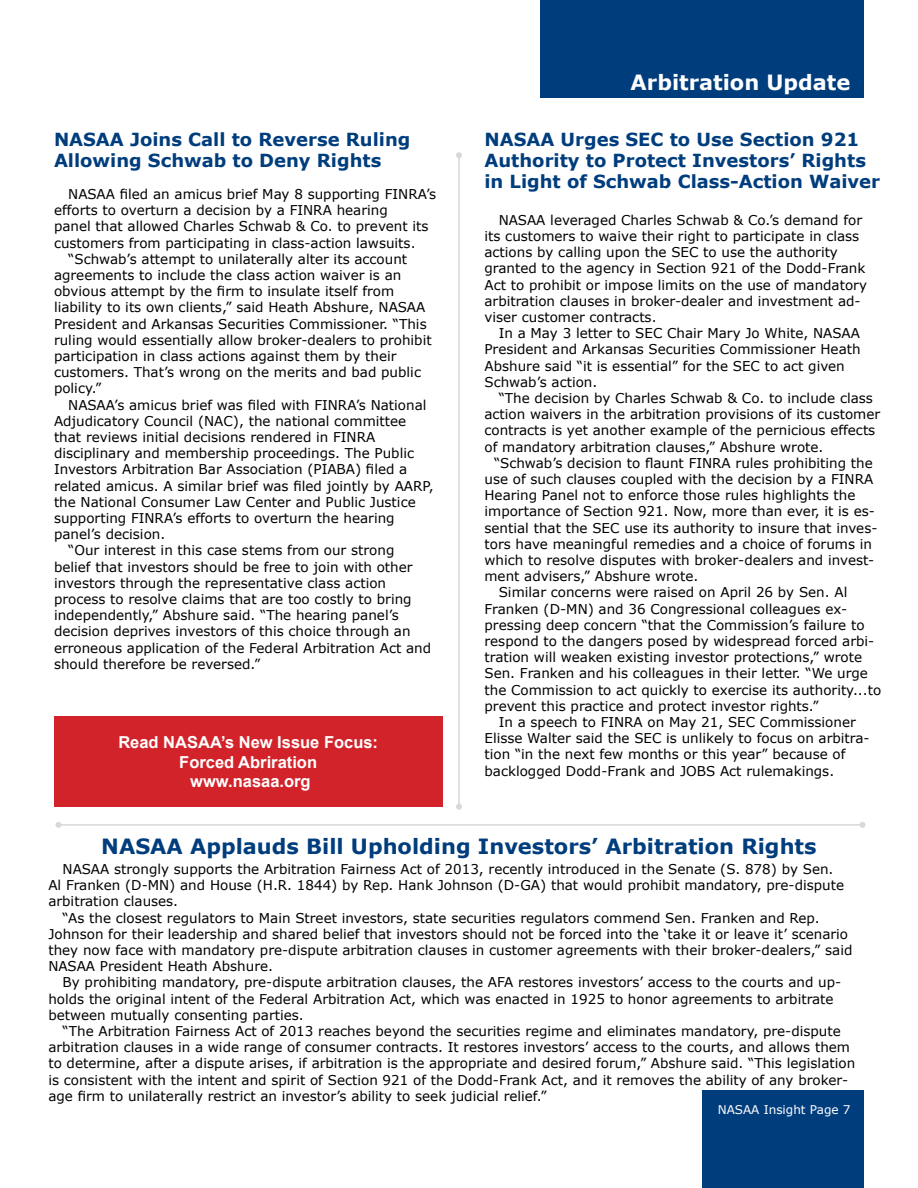
<style>
.page{position:relative;width:918px;height:1188px;background:#fff}
.page>*{position:absolute;margin:0;border:0;box-sizing:border-box;transform-origin:0 0}
.t1{font:700 21px "Verdana";color:#003d7d}
.t2{font:700 21px "Verdana";color:#fff}
.t3{font:700 18px/21px "Verdana";color:#003d7d}
.t4{font:700 16.5px/19.8px "Arial";color:#fff;text-align:center}
.t5{font:13.5px/16.2px "Verdana";color:#000}
.t6{font:12px "Verdana";color:#fff}
</style>
<div class="page">
<div style="left:702px;top:1091px;width:162px;height:97px;background:#003d7d"></div>
<div style="left:540px;top:0;width:324px;height:97px;background:#003d7d"></div>
<hr style="left:458px;top:155px;width:2px;height:652px;background:#d7d8da">
<svg style="left:456px;top:152px;width:6px;height:6px"></svg>
<svg style="left:456px;top:804px;width:6px;height:6px"></svg>
<hr style="left:58px;top:824px;width:804px;height:2px;background:#d7d8da">
<svg style="left:860px;top:822px;width:6px;height:6px"></svg>
<svg style="left:56px;top:822px;width:5px;height:6px"></svg>
<div style="left:54px;top:716px;width:388px;height:91px;background:#d2232a"></div>
<h2 class="t3" style="left:54px;top:128px;width:358px">NASAA Joins Call to Reverse Ruling<br>Allowing Schwab to Deny Rights</h2>
<p class="t5" style="left:68px;top:186px;width:370px">NASAA filed an amicus brief May 8 supporting FINRA’s</p>
<p class="t5" style="left:54px;top:202px;width:335px">efforts to overturn a decision by a FINRA hearing</p>
<p class="t5" style="left:54px;top:218px;width:376px">panel that allowed Charles Schwab &amp; Co. to prevent its</p>
<p class="t5" style="left:54px;top:234px;width:363px">customers from participating in class-action lawsuits.</p>
<p class="t5" style="left:68px;top:250px;width:340px">“Schwab’s attempt to unilaterally alter its account</p>
<p class="t5" style="left:54px;top:267px;width:349px">agreements to include the class action waiver is an</p>
<p class="t5" style="left:54px;top:283px;width:342px">obvious attempt by the firm to insulate itself from</p>
<p class="t5" style="left:54px;top:299px;width:373px">liability to its own clients,” said Heath Abshure, NASAA</p>
<p class="t5" style="left:54px;top:315px;width:374px">President and Arkansas Securities Commissioner. “This</p>
<p class="t5" style="left:54px;top:331px;width:379px">ruling would essentially allow broker-dealers to prohibit</p>
<p class="t5" style="left:54px;top:348px;width:344px">participation in class actions against them by their</p>
<p class="t5" style="left:54px;top:364px;width:369px">customers. That’s wrong on the merits and bad public</p>
<p class="t5" style="left:54px;top:380px;width:49px">policy.”</p>
<p class="t5" style="left:68px;top:396px;width:360px">NASAA’s amicus brief was filed with FINRA’s National</p>
<p class="t5" style="left:54px;top:412px;width:354px">Adjudicatory Council (NAC), the national committee</p>
<p class="t5" style="left:54px;top:429px;width:323px">that reviews initial decisions rendered in FINRA</p>
<p class="t5" style="left:54px;top:445px;width:362px">disciplinary and membership proceedings. The Public</p>
<p class="t5" style="left:54px;top:461px;width:355px">Investors Arbitration Bar Association (PIABA) filed a</p>
<p class="t5" style="left:54px;top:477px;width:381px">related amicus. A similar brief was filed jointly by AARP,</p>
<p class="t5" style="left:54px;top:493px;width:363px">the National Consumer Law Center and Public Justice</p>
<p class="t5" style="left:54px;top:510px;width:342px">supporting FINRA’s efforts to overturn the hearing</p>
<p class="t5" style="left:54px;top:526px;width:113px">panel’s decision.</p>
<p class="t5" style="left:68px;top:542px;width:328px">“Our interest in this case stems from our strong</p>
<p class="t5" style="left:54px;top:558px;width:360px">belief that investors should be free to join with other</p>
<p class="t5" style="left:54px;top:574px;width:334px">investors through the representative class action</p>
<p class="t5" style="left:54px;top:591px;width:359px">process to resolve claims that are too costly to bring</p>
<p class="t5" style="left:54px;top:607px;width:346px">independently,” Abshure said. “The hearing panel’s</p>
<p class="t5" style="left:54px;top:623px;width:358px">decision deprives investors of this choice through an</p>
<p class="t5" style="left:54px;top:639px;width:379px">erroneous application of the Federal Arbitration Act and</p>
<p class="t5" style="left:54px;top:655px;width:208px">should therefore be reversed.”</p>
<p class="t4" style="left:118px;top:733px;width:261px">Read NASAA’s New Issue Focus:<br>Forced Abriration www.nasaa.org</p>
<h1 class="t2" style="left:631px;top:69px;width:221px">Arbitration Update</h1>
<h2 class="t3" style="left:484px;top:128px;width:397px">NASAA Urges SEC to Use Section 921<br>Authority to Protect Investors’ Rights in Light of Schwab Class-Action Waiver</h2>
<p class="t5" style="left:484px;top:211px;width:384px;text-indent:14px">NASAA leveraged Charles Schwab &amp; Co.’s demand for its customers to waive their right to participate in class actions by calling upon the SEC to use the authority granted to the agency in Section 921 of the Dodd-Frank Act to prohibit or impose limits on the use of mandatory arbitration clauses in broker-dealer and investment ad&shy;viser customer contracts.</p>
<p class="t5" style="left:484px;top:325px;width:378px;text-indent:14px">In a May 3 letter to SEC Chair Mary Jo White, NASAA President and Arkansas Securities Commissioner Heath Abshure said “it is essential” for the SEC to act given Schwab’s action.</p>
<p class="t5" style="left:484px;top:390px;width:397px;text-indent:14px">“The decision by Charles Schwab &amp; Co. to include class action waivers in the arbitration provisions of its customer contracts is yet another example of the pernicious effects of mandatory arbitration clauses,” Abshure wrote.</p>
<p class="t5" style="left:494px;top:454px;width:380px">“Schwab’s decision to flaunt FINRA rules prohibiting the</p>
<p class="t5" style="left:484px;top:471px;width:390px">use of such clauses coupled with the decision by a FINRA</p>
<p class="t5" style="left:484px;top:487px;width:372px">Hearing Panel not to enforce those rules highlights the</p>
<p class="t5" style="left:484px;top:503px;width:392px">importance of Section 921. Now, more than ever, it is es-</p>
<p class="t5" style="left:484px;top:519px;width:395px">sential that the SEC use its authority to insure that inves-</p>
<p class="t5" style="left:484px;top:535px;width:389px">tors have meaningful remedies and a choice of forums in</p>
<p class="t5" style="left:484px;top:552px;width:391px">which to resolve disputes with broker-dealers and invest-</p>
<p class="t5" style="left:484px;top:568px;width:215px">ment advisers,” Abshure wrote.</p>
<p class="t5" style="left:499px;top:584px;width:350px">Similar concerns were raised on April 26 by Sen. Al</p>
<p class="t5" style="left:484px;top:600px;width:364px">Franken (D-MN) and 36 Congressional colleagues ex-</p>
<p class="t5" style="left:484px;top:616px;width:382px">pressing deep concern “that the Commission’s failure to</p>
<p class="t5" style="left:484px;top:633px;width:391px">respond to the dangers posed by widespread forced arbi-</p>
<p class="t5" style="left:484px;top:649px;width:379px">tration will weaken existing investor protections,” wrote</p>
<p class="t5" style="left:484px;top:665px;width:385px">Sen. Franken and his colleagues in their letter. “We urge</p>
<p class="t5" style="left:484px;top:681px;width:398px">the Commission to act quickly to exercise its authority...to</p>
<p class="t5" style="left:484px;top:697px;width:336px">prevent this practice and protect investor rights.”</p>
<p class="t5" style="left:499px;top:714px;width:359px">In a speech to FINRA on May 21, SEC Commissioner</p>
<p class="t5" style="left:484px;top:730px;width:387px">Elisse Walter said the SEC is unlikely to focus on arbitra-</p>
<p class="t5" style="left:484px;top:746px;width:362px">tion “in the next few months or this year” because of</p>
<p class="t5" style="left:484px;top:762px;width:351px">backlogged Dodd-Frank and JOBS Act rulemakings.</p>
<h1 class="t1" style="left:101px;top:833px;width:717px">NASAA Applauds Bill Upholding Investors’ Arbitration Rights</h1>
<p class="t5" style="left:63px;top:861px;width:772px">NASAA strongly supports the Arbitration Fairness Act of 2013, recently introduced in the Senate (S. 878) by Sen.</p>
<p class="t5" style="left:48px;top:877px;width:797px">Al Franken (D-MN) and House (H.R. 1844) by Rep. Hank Johnson (D-GA) that would prohibit mandatory, pre-dispute</p>
<p class="t5" style="left:48px;top:893px;width:131px">arbitration clauses.</p>
<p class="t5" style="left:63px;top:909px;width:759px">“As the closest regulators to Main Street investors, state securities regulators commend Sen. Franken and Rep.</p>
<p class="t5" style="left:48px;top:925px;width:801px">Johnson for their leadership and shared belief that investors should not be forced into the ‘take it or leave it’ scenario</p>
<p class="t5" style="left:48px;top:942px;width:806px">they now face with mandatory pre-dispute arbitration clauses in customer agreements with their broker-dealers,” said</p>
<p class="t5" style="left:48px;top:958px;width:226px">NASAA President Heath Abshure.</p>
<p class="t5" style="left:63px;top:974px;width:780px">By prohibiting mandatory, pre-dispute arbitration clauses, the AFA restores investors’ access to the courts and up-</p>
<p class="t5" style="left:48px;top:990px;width:787px">holds the original intent of the Federal Arbitration Act, which was enacted in 1925 to honor agreements to arbitrate</p>
<p class="t5" style="left:48px;top:1006px;width:257px">between mutually consenting parties.</p>
<p class="t5" style="left:63px;top:1023px;width:780px">“The Arbitration Fairness Act of 2013 reaches beyond the securities regime and eliminates mandatory, pre-dispute</p>
<p class="t5" style="left:48px;top:1039px;width:803px">arbitration clauses in a wide range of consumer contracts. It restores investors’ access to the courts, and allows them</p>
<p class="t5" style="left:48px;top:1055px;width:808px">to determine, after a dispute arises, if arbitration is the appropriate and desired forum,” Abshure said. “This legislation</p>
<p class="t5" style="left:48px;top:1071px;width:802px">is consistent with the intent and spirit of Section 921 of the Dodd-Frank Act, and it removes the ability of any broker-</p>
<p class="t5" style="left:48px;top:1087px;width:500px">age firm to unilaterally restrict an investor’s ability to seek judicial relief.”</p>
<p class="t6" style="left:718px;top:1102px;width:134px">NASAA Insight Page 7</p>
</div>
